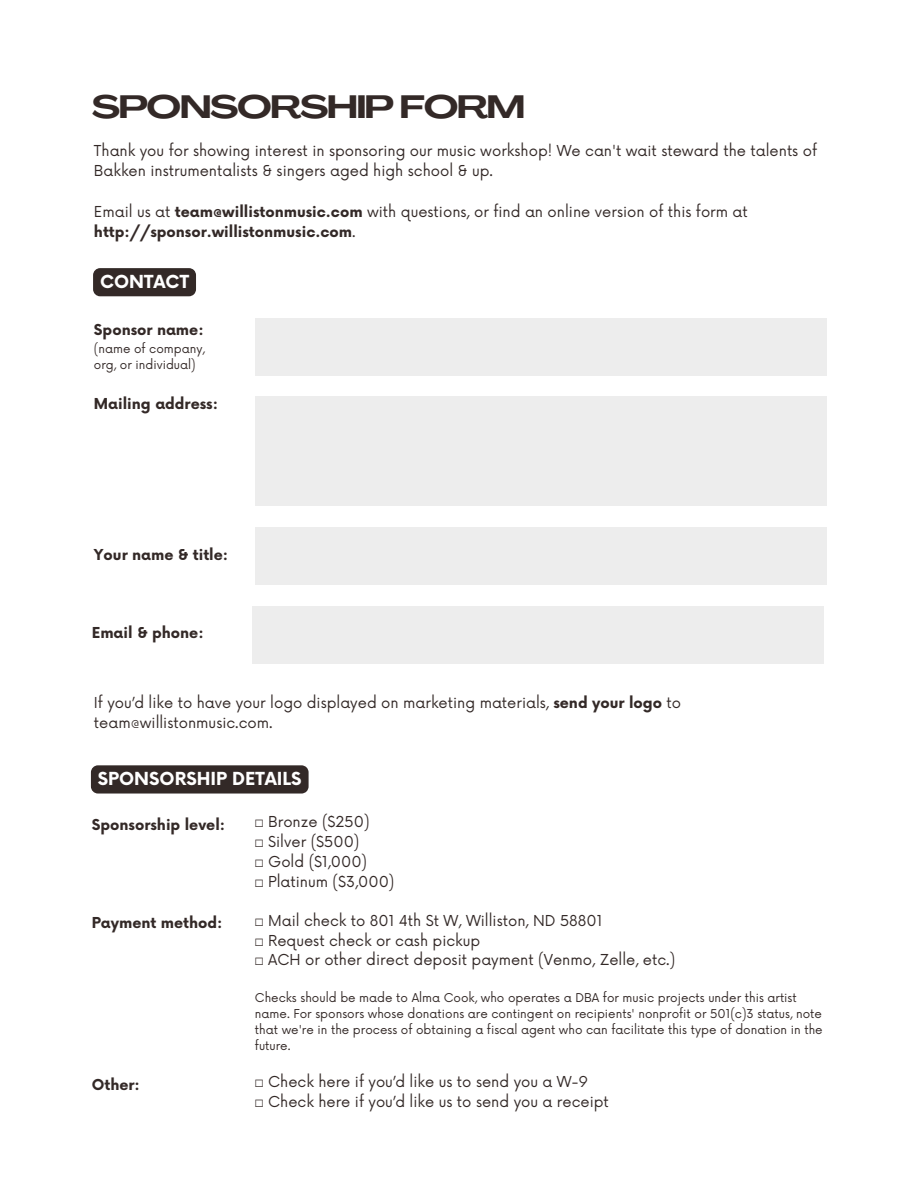
<style>
.page{position:relative;width:918px;height:1188px;background:#fff}
.page>*{position:absolute;margin:0;border:0;box-sizing:border-box;transform-origin:0 0}
.t1{font:700 31.95px "Agrandir Grand";letter-spacing:-.04em;color:#332927}
.t2{font:700 17.55px "Now";color:#fff}
.t3{font:14.7px/20.1px "Now";color:#332927}
.t4{font:700 14.7px "Now";color:#332927}
.t5{font:11.85px/15.9px "Now";color:#332927}
.s1{font-weight:700}
.s2{font-family:"Free Mono"}
</style>
<div class="page">
<div style="left:255px;top:319px;width:571px;height:57px;background:#ededed"></div>
<div style="left:255px;top:397px;width:571px;height:109px;background:#ededed"></div>
<div style="left:255px;top:528px;width:571px;height:57px;background:#ededed"></div>
<div style="left:253px;top:606px;width:571px;height:57px;background:#ededed"></div>
<div style="left:93px;top:268px;width:103px;height:28px;background:#332927"></div>
<svg style="left:91px;top:765px;width:218px;height:29px;background:#3a302e"></svg>
<h1 class="t1" style="left:92px;top:94px;width:435px">SPONSORSHIP FORM</h1>
<p class="t3" style="left:94px;top:142px;width:725px">Thank you for showing interest in sponsoring our music workshop! We can't wait steward the talents of<br>Bakken instrumentalists &amp; singers aged high school &amp; up.</p>
<p class="t3" style="left:94px;top:202px;width:655px">Email us at <span class="s1">team@willistonmusic.com</span> with questions, or find an online version of this form at <span class="s1">http://sponsor.willistonmusic.com</span>.</p>
<p class="t2" style="left:100px;top:272px;width:90px">CONTACT</p>
<p class="t4" style="left:94px;top:322px;width:111px">Sponsor name:</p>
<p class="t5" style="left:94px;top:341px;width:113px">(name of company, org, or individual)</p>
<p class="t4" style="left:94px;top:396px;width:126px">Mailing address:</p>
<p class="t4" style="left:94px;top:546px;width:136px">Your name &amp; title:</p>
<p class="t4" style="left:92px;top:625px;width:113px">Email &amp; phone:</p>
<p class="t3" style="left:94px;top:693px;width:589px">If you’d like to have your logo displayed on marketing materials, <span class="s1">send your logo</span> to team@willistonmusic.com.</p>
<p class="t2" style="left:98px;top:769px;width:205px">SPONSORSHIP DETAILS</p>
<p class="t3" style="left:255px;top:812px;width:141px"><span class="s2">☐</span> Bronze ($250)<br><span class="s2">☐</span> Silver ($500)<br><span class="s2">☐</span> Gold ($1,000)<br><span class="s2">☐</span> Platinum ($3,000)</p>
<p class="t4" style="left:92px;top:915px;width:132px">Payment method:</p>
<p class="t3" style="left:255px;top:911px;width:422px"><span class="s2">☐</span> Mail check to 801 4th St W, Williston, ND 58801<br><span class="s2">☐</span> Request check or cash pickup<br><span class="s2">☐</span> ACH or other direct deposit payment (Venmo, Zelle, etc.)</p>
<p class="t5" style="left:255px;top:990px;width:569px">Checks should be made to Alma Cook, who operates a DBA for music projects under this artist name. For sponsors whose donations are contingent on recipients' nonprofit or 501(c)3 status, note that we're in the process of obtaining a fiscal agent who can facilitate this type of donation in the future.</p>
<p class="t4" style="left:92px;top:1076px;width:50px">Other:</p>
<p class="t3" style="left:255px;top:1072px;width:356px"><span class="s2">☐</span> Check here if you’d like us to send you a W-9<br><span class="s2">☐</span> Check here if you’d like us to send you a receipt</p>
<p class="t4" style="left:92px;top:817px;width:135px">Sponsorship level:</p>
</div>
